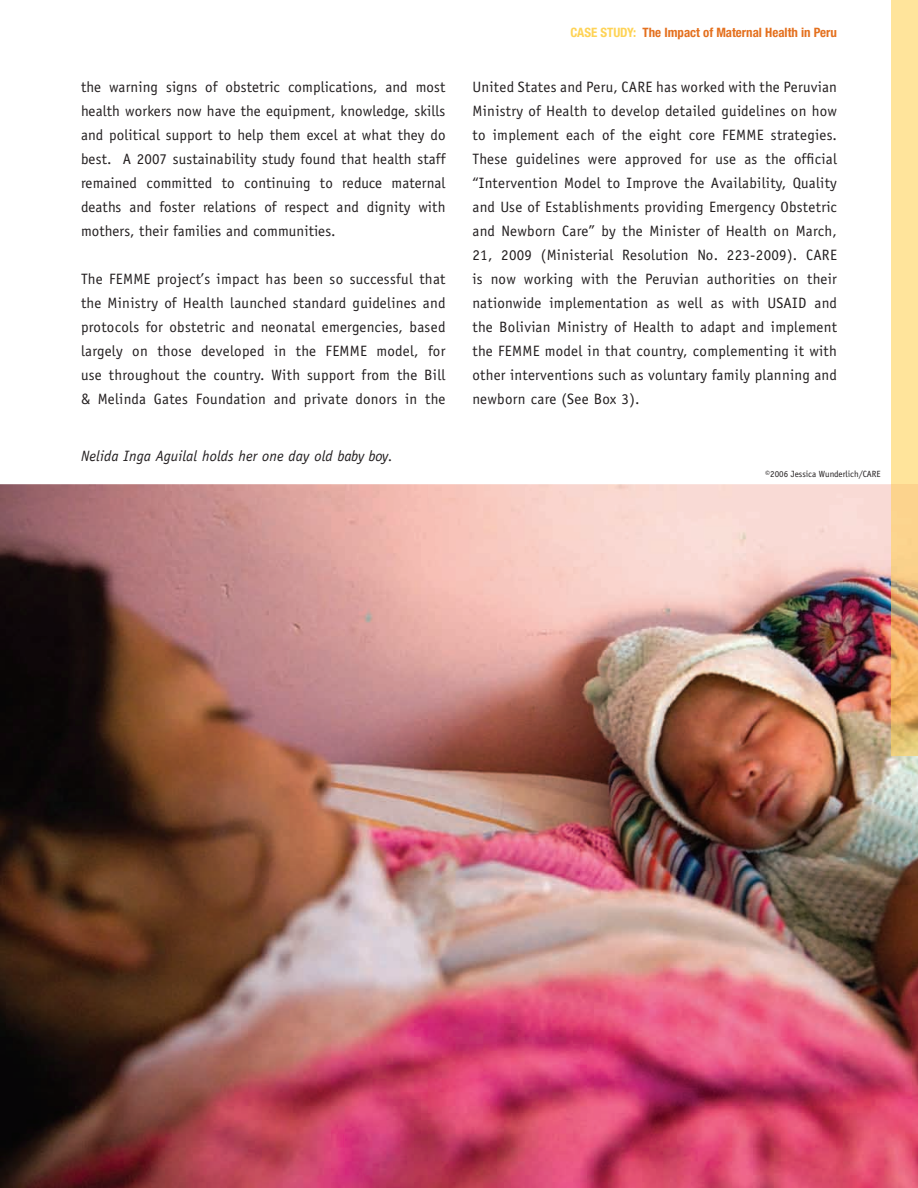
<style>
.page{position:relative;width:918px;height:1188px;background:#fff}
.page>*{position:absolute;margin:0;border:0;box-sizing:border-box;transform-origin:0 0}
.t1{font:15px/24px "Officina Sans";letter-spacing:.015em;color:#231f20;text-align:justify}
.t2{font:italic 15px "Officina Sans";letter-spacing:.01em;color:#231f20}
.t3{font:700 condensed 12.9px "Helvetica Neue";color:#e4701e}
.t4{font:9px "Officina Sans";color:#231f20}
.s1{color:#fed356}
</style>
<div class="page">
<img style="left:0;top:484px;width:918px;height:704px">
<div style="left:891px;top:0;width:27px;height:484px;background:#ffe49b"></div>
<img style="left:891px;top:484px;width:27px;height:272px">
<p class="t1" style="left:81px;top:75px;width:366px">the warning signs of obstetric complications, and most health workers now have the equipment, knowledge, skills and political support to help them excel at what they do best. A 2007 sustainability study found that health staff remained committed to continuing to reduce maternal deaths and foster relations of respect and dignity with mothers, their families and communities.</p>
<p class="t1" style="left:81px;top:267px;width:366px">The FEMME project’s impact has been so successful that the Ministry of Health launched standard guidelines and protocols for obstetric and neonatal emergencies, based largely on those developed in the FEMME model, for use throughout the country. With support from the Bill &amp; Melinda Gates Foundation and private donors in the</p>
<p class="t2" style="left:81px;top:447px;width:313px">Nelida Inga Aguilal holds her one day old baby boy.</p>
<p class="t3" style="left:570px;top:25px;width:268px"><span class="s1">CASE STUDY:</span> The Impact of Maternal Health in Peru</p>
<p class="t1" style="left:472px;top:75px;width:366px">United States and Peru, CARE has worked with the Peruvian Ministry of Health to develop detailed guidelines on how to implement each of the eight core FEMME strategies.<br>These guidelines were approved for use as the official “Intervention Model to Improve the Availability, Quality and Use of Establishments providing Emergency Obstetric and Newborn Care” by the Minister of Health on March, 21, 2009 (Ministerial Resolution No. 223-2009). CARE is now working with the Peruvian authorities on their nationwide implementation as well as with USAID and the Bolivian Ministry of Health to adapt and implement the FEMME model in that country, complementing it with other interventions such as voluntary family planning and newborn care (See Box 3).</p>
<p class="t4" style="left:765px;top:468px;width:117px">©2006 Jessica Wunderlich/CARE</p>
</div>
